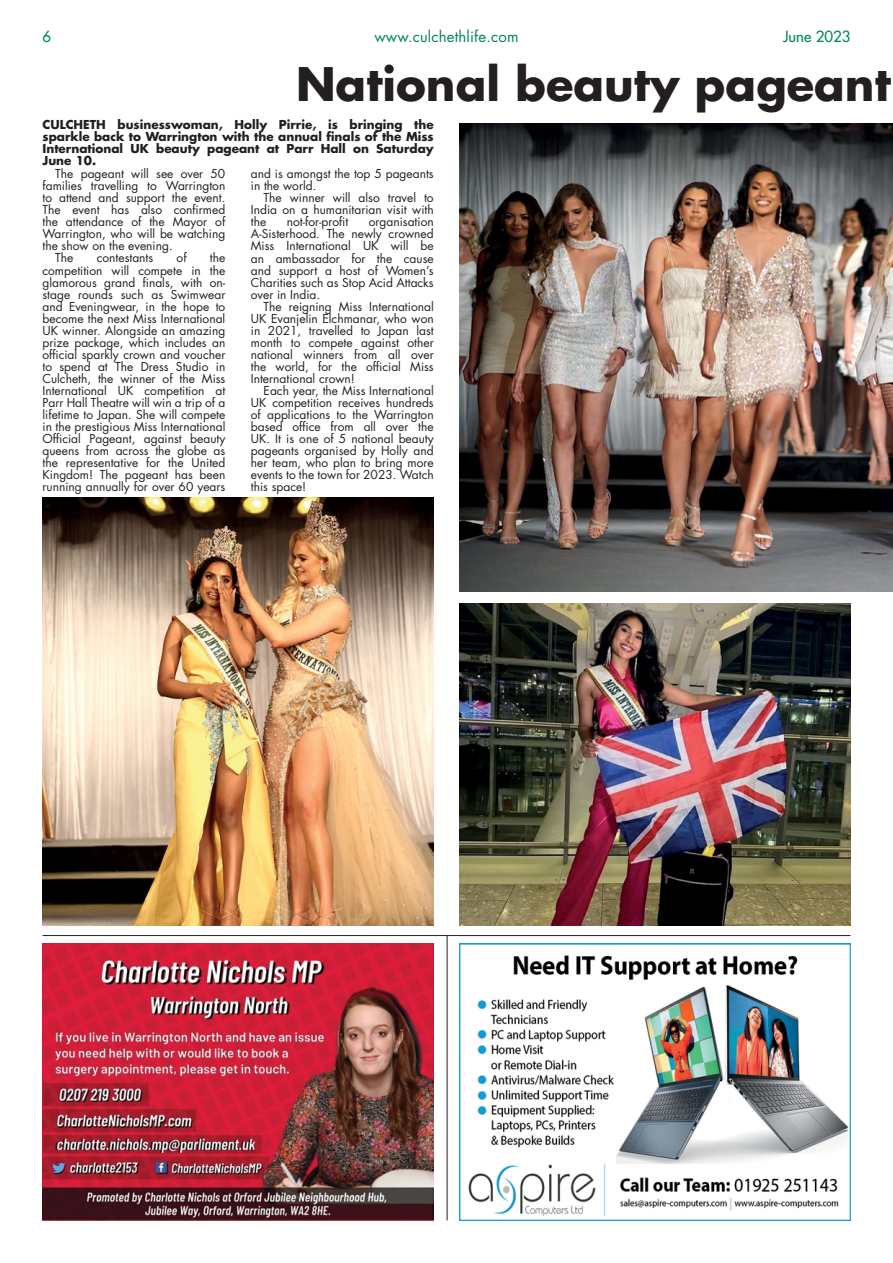
<style>
.page{position:relative;width:893px;height:1263px;background:#fff}
.page>*{position:absolute;margin:0;border:0;box-sizing:border-box;transform-origin:0 0}
.t1{font:700 45px "Futura Std";color:#231f20}
.t2{font:15px "Futura Std";letter-spacing:.01em;color:#008752}
.t3{font:500 15px "Futura Std";color:#008752}
.t4{font:12px/12px "Futura Std";color:#231f20;text-align:justify}
.t5{font:700 12px/12px "Futura Std";color:#231f20;text-align:justify}
</style>
<div class="page">
<hr style="left:43px;top:935px;width:807px;height:1px;background:#231f20">
<hr style="left:447px;top:935px;width:1px;height:285px;background:#231f20">
<img style="left:43px;top:944px;width:391px;height:276px">
<img style="left:459px;top:944px;width:391px;height:276px">
<img style="left:459px;top:123px;width:434px;height:468px">
<img style="left:43px;top:497px;width:391px;height:429px">
<img style="left:459px;top:604px;width:391px;height:322px">
<p class="t3" style="left:43px;top:27px;width:10px">6</p>
<p class="t2" style="left:374px;top:27px;width:146px">www.culchethlife.com</p>
<p class="t3" style="left:783px;top:27px;width:69px">June 2023</p>
<h1 class="t1" style="left:296px;top:54px;width:596px">National beauty pageant</h1>
<p class="t5" style="left:43px;top:118px;width:393px">CULCHETH businesswoman, Holly Pirrie, is bringing the sparkle back to Warrington with the annual finals of the Miss International UK beauty pageant at Parr Hall on Saturday June 10.</p>
<p class="t4" style="left:55px;top:168px;width:172px">The pageant will see over 50</p>
<p class="t4" style="left:43px;top:180px;width:184px">families travelling to Warrington</p>
<p class="t4" style="left:43px;top:192px;width:184px">to attend and support the event.</p>
<p class="t4" style="left:43px;top:204px;width:184px">The event has also confirmed</p>
<p class="t4" style="left:43px;top:216px;width:184px">the attendance of the Mayor of</p>
<p class="t4" style="left:43px;top:228px;width:184px">Warrington, who will be watching</p>
<p class="t4" style="left:43px;top:240px;width:132px">the show on the evening.</p>
<p class="t4" style="left:55px;top:252px;width:20px">The</p>
<p class="t4" style="left:97px;top:252px;width:58px">contestants</p>
<p class="t4" style="left:177px;top:252px;width:12px">of</p>
<p class="t4" style="left:251px;top:168px;width:184px">and is amongst the top 5 pageants in the world.</p>
<p class="t4" style="left:251px;top:192px;width:184px;text-indent:13px">The winner will also travel to India on a humanitarian visit with the</p>
<p class="t4" style="left:287px;top:216px;width:63px">not-for-profit</p>
<p class="t4" style="left:251px;top:216px;width:184px;text-indent:118px">organisation A-Sisterhood. The newly crowned Miss International UK will be an ambassador for the cause and support a host of Women’s Charities such as Stop Acid Attacks over in India.</p>
<p class="t4" style="left:251px;top:300px;width:184px;text-indent:13px">The reigning Miss International UK Evanjelin Elchmanar, who won in 2021, travelled to Japan last month to compete against other national winners from all over the world, for the official Miss International crown!</p>
<p class="t4" style="left:251px;top:385px;width:184px;text-indent:13px">Each year, the Miss International UK competition receives hundreds of applications to the Warrington based office from all over the UK. It is one of 5 national beauty pageants organised by Holly and her team, who plan to bring more events to the town for 2023. Watch this space!</p>
<p class="t4" style="left:43px;top:252px;width:184px;text-indent:167px">the competition will compete in the glamorous grand finals, with on&shy;stage rounds such as Swimwear and Eveningwear, in the hope to become the next Miss International UK winner. Alongside an amazing prize package, which includes an official sparkly crown and voucher to spend at The Dress Studio in Culcheth, the winner of the Miss International UK competition at Parr Hall Theatre will win a trip of a lifetime to Japan. She will compete in the prestigious Miss International Official Pageant, against beauty queens from across the globe as the representative for the United Kingdom! The pageant has been running annually for over 60 years</p>
</div>
